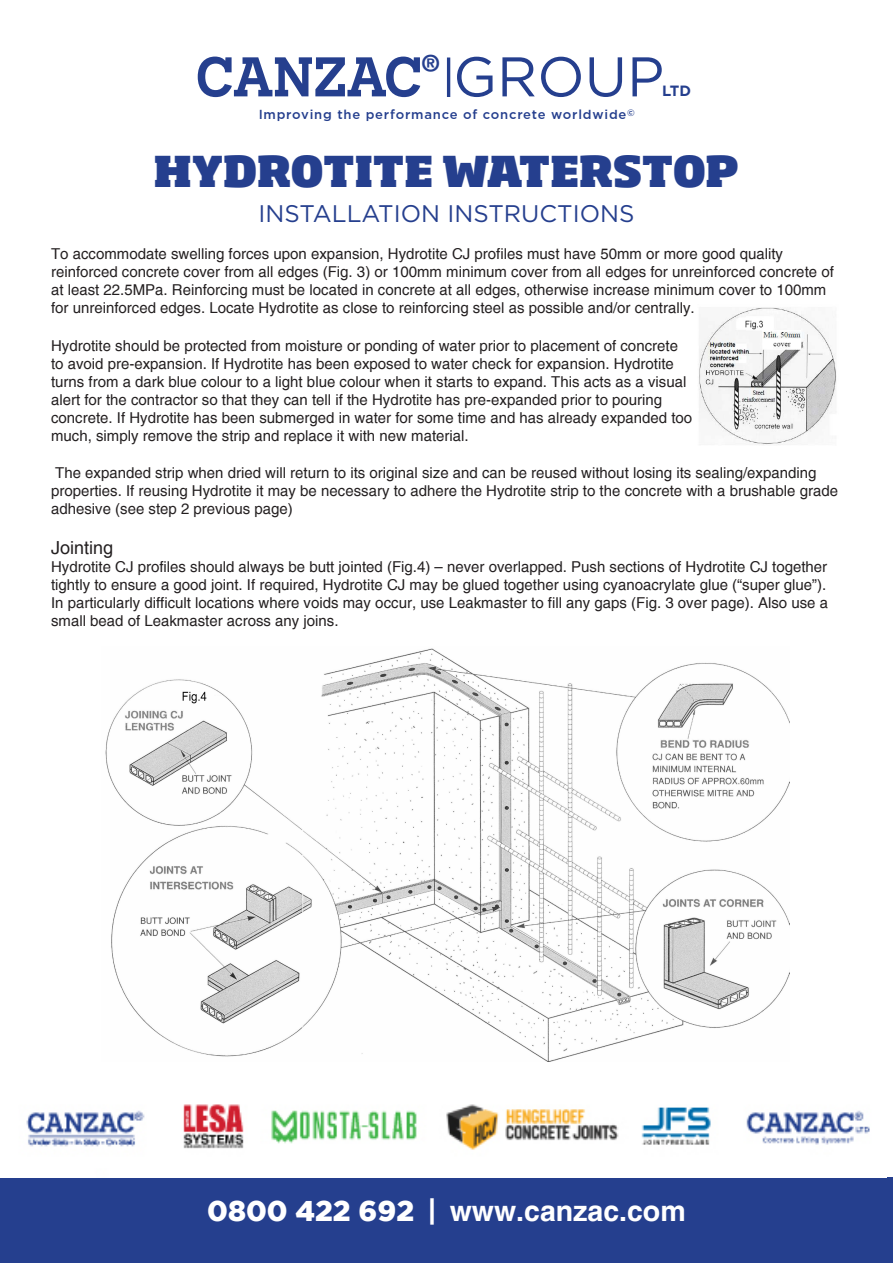
<style>
.page{position:relative;width:893px;height:1263px;background:#fff}
.page>*{position:absolute;margin:0;border:0;box-sizing:border-box;transform-origin:0 0}
.t1{font:600 55.8px "Novecentoslab";color:#253f8e}
.t2{font:55.8px "Gotham Pro";color:#253f8e}
.Soho_Main_Title{font:800 42px "Soho Pro";letter-spacing:-.01em;color:#253f8e}
.t3{font:700 28.5px "Helvetica";color:#fff}
.t4{font:24px "Gotham Pro";color:#253f8e}
.t5{font:700 22.35px "Helvetica";color:#253f8e}
.t6{font:18px "Helvetica";color:#231f20}
.t7{font:15px/18px "Helvetica";color:#231f20}
.t8{font:700 14.85px "Gotham Pro";color:#253f8e}
.t9{font:500 13.05px "Gotham Pro";letter-spacing:.06em;color:#253f8e}
.s1{font-family:"Gotham";font-weight:900}
.s2{font-family:"Gotham"}
</style>
<div class="page">
<div style="left:0;top:1178px;width:893px;height:85px;background:#253f8e"></div>
<hr style="left:447px;top:58px;width:3px;height:39px;background:#253f8e">
<img style="left:26px;top:1104px;width:844px;height:46px">
<img style="left:699px;top:307px;width:138px;height:138px">
<img style="left:105px;top:648px;width:684px;height:413px">
<p class="t1" style="left:196px;top:43px;width:228px">CANZAC</p>
<p class="t5" style="left:422px;top:50px;width:18px">®</p>
<p class="t2" style="left:453px;top:46px;width:213px">GROUP</p>
<p class="t8" style="left:662px;top:83px;width:30px">LTD</p>
<p class="t9" style="left:259px;top:107px;width:378px">Improving the performance of concrete worldwide<sup>©</sup></p>
<p class="Soho_Main_Title" style="left:154px;top:141px;width:587px">HYDROTITE WATERSTOP</p>
<p class="t4" style="left:258px;top:200px;width:377px">INSTALLATION INSTRUCTIONS</p>
<p class="t7" style="left:51px;top:245px;width:784px">To accommodate swelling forces upon expansion, Hydrotite CJ profiles must have 50mm or more good quality reinforced concrete cover from all edges (Fig. 3) or 100mm minimum cover from all edges for unreinforced concrete of at least 22.5MPa. Reinforcing must be located in concrete at all edges, otherwise increase minimum cover to 100mm for unreinforced edges. Locate Hydrotite as close to reinforcing steel as possible and/or centrally.</p>
<p class="t7" style="left:51px;top:336px;width:643px">Hydrotite should be protected from moisture or ponding of water prior to placement of concrete to avoid pre-expansion. If Hydrotite has been exposed to water check for expansion. Hydrotite turns from a dark blue colour to a light blue colour when it starts to expand. This acts as a visual alert for the contractor so that they can tell if the Hydrotite has pre-expanded prior to pouring concrete. If Hydrotite has been submerged in water for some time and has already expanded too much, simply remove the strip and replace it with new material.</p>
<p class="t7" style="left:51px;top:464px;width:789px">The expanded strip when dried will return to its original size and can be reused without losing its sealing/expanding properties. If reusing Hydrotite it may be necessary to adhere the Hydrotite strip to the concrete with a brushable grade adhesive (see step 2 previous page)</p>
<p class="t6" style="left:51px;top:537px;width:64px">Jointing</p>
<p class="t7" style="left:51px;top:557px;width:778px;text-align:justify">Hydrotite CJ profiles should always be butt jointed (Fig.4) – never overlapped. Push sections of Hydrotite CJ together tightly to ensure a good joint. If required, Hydrotite CJ may be glued together using cyanoacrylate glue (“super glue”).<br>In particularly difficult locations where voids may occur, use Leakmaster to fill any gaps (Fig. 3 over page). Also use a small bead of Leakmaster across any joins.</p>
<p class="t3" style="left:207px;top:1193px;width:480px"><span class="s1">0800 422 692</span> <span class="s2">|</span> www.canzac.com</p>
</div>
